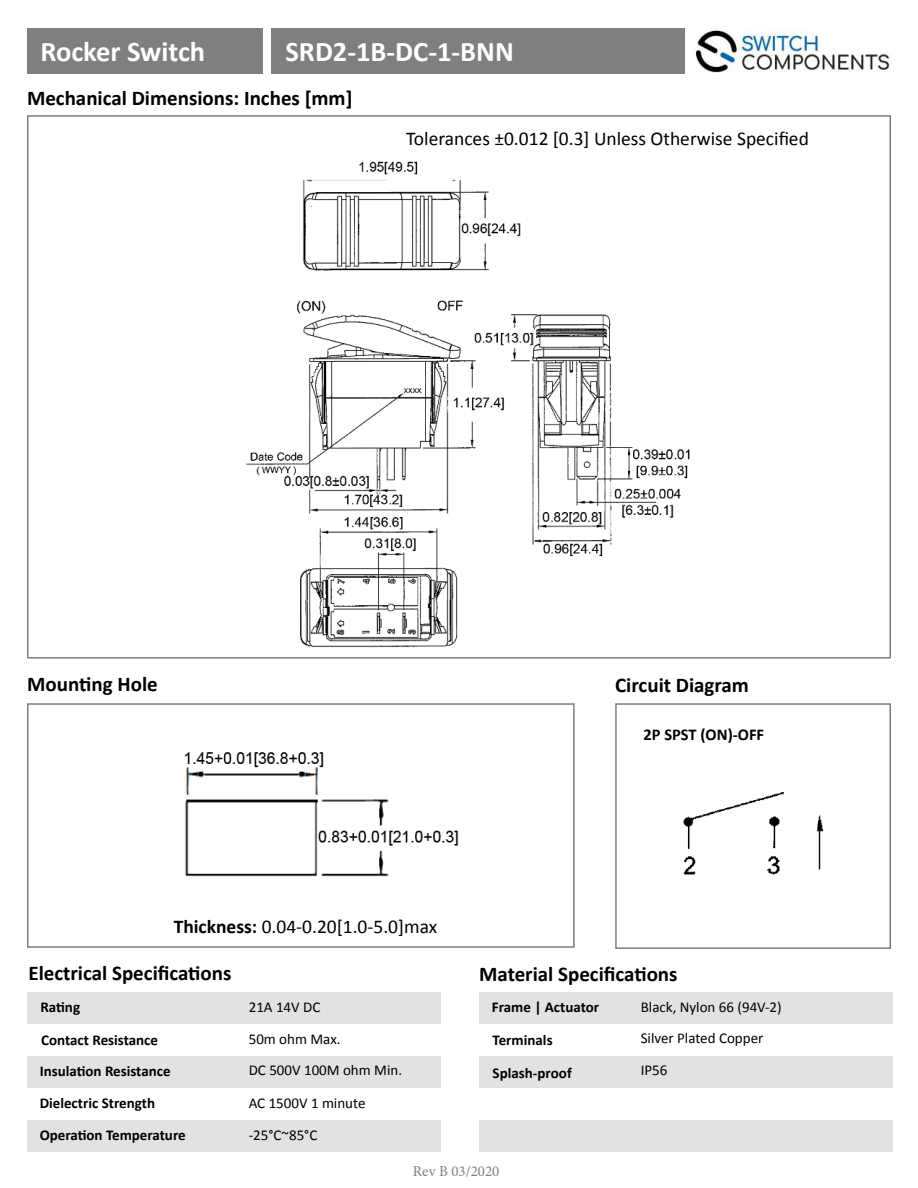
<style>
.page{position:relative;width:918px;height:1188px;background:#fff}
.page>*{position:absolute;margin:0;border:0;box-sizing:border-box;transform-origin:0 0}
.t1{font:700 28.5px "Calibri";color:#fff}
.t2{font:700 21px "Calibri";color:#000}
.t3{font:19.5px "Calibri";color:#000}
.t4{font:700 16.5px "Calibri";color:#000}
.t5{font:700 15px/32.1px "Calibri";color:#000}
.t6{font:15px/32.1px "Calibri";color:#000}
.t7{font:15px "Minion Pro";color:#7f7f7f}
.s1{font-weight:700}
</style>
<div class="page">
<img style="left:695px;top:30px;width:196px;height:43px">
<div style="left:27px;top:29px;width:236px;height:45px;background:#7f7f7f"></div>
<div style="left:27px;top:703px;width:548px;height:245px;border:2px solid #7f7f7f"></div>
<div style="left:615px;top:703px;width:276px;height:246px;border:2px solid #7f7f7f"></div>
<div style="left:27px;top:992px;width:414px;height:31px;background:#e2e2e2"></div>
<div style="left:479px;top:992px;width:414px;height:31px;background:#e2e2e2"></div>
<div style="left:27px;top:1056px;width:414px;height:32px;background:#e2e2e2"></div>
<div style="left:479px;top:1056px;width:414px;height:32px;background:#e2e2e2"></div>
<div style="left:27px;top:1120px;width:414px;height:32px;background:#e2e2e2"></div>
<div style="left:479px;top:1120px;width:414px;height:32px;background:#e2e2e2"></div>
<div style="left:271px;top:28px;width:414px;height:46px;background:#7f7f7f"></div>
<img style="left:184px;top:752px;width:275px;height:125px">
<img style="left:683px;top:792px;width:141px;height:83px">
<img style="left:246px;top:161px;width:444px;height:486px">
<h1 class="t1" style="left:40px;top:31px;width:166px">Rocker Switch</h1>
<h1 class="t1" style="left:286px;top:31px;width:230px">SRD2-1B-DC-1-BNN</h1>
<h2 class="t2" style="left:27px;top:90px;width:327px">Mechanical Dimensions: Inches [mm]</h2>
<h3 class="t3" style="left:406px;top:126px;width:404px">Tolerances ±0.012 [0.3] Unless Otherwise Speci昀椀ed</h3>
<h2 class="t2" style="left:27px;top:669px;width:132px">Moun琀椀ng Hole</h2>
<h2 class="t2" style="left:615px;top:671px;width:135px">Circuit Diagram</h2>
<h3 class="t3" style="left:174px;top:919px;width:265px"><span class="s1">Thickness:</span> 0.04-0.20[1.0-5.0]max</h3>
<p class="t4" style="left:644px;top:728px;width:122px">2P SPST (ON)-OFF</p>
<h2 class="t2" style="left:29px;top:958px;width:205px">Electrical Speci昀椀ca琀椀ons</h2>
<h2 class="t2" style="left:479px;top:959px;width:200px">Material Speci昀椀ca琀椀ons</h2>
<p class="t5" style="left:40px;top:990px;width:119px;line-height:33px">Ra琀椀ng<br>Contact Resistance</p>
<p class="t5" style="left:40px;top:1055px;width:148px">Insula琀椀on Resistance<br>Dielectric Strength<br>Opera琀椀on Temperature</p>
<p class="t6" style="left:249px;top:992px;width:73px">21A 14V DC</p>
<p class="t6" style="left:249px;top:1024px;width:93px">50m ohm Max.</p>
<p class="t6" style="left:249px;top:1055px;width:155px">DC 500V 100M ohm Min.</p>
<p class="t6" style="left:249px;top:1089px;width:118px">AC 1500V 1 minute -25°C~85°C</p>
<p class="t5" style="left:492px;top:992px;width:109px">Frame | Actuator</p>
<p class="t6" style="left:641px;top:992px;width:143px">Black, Nylon 66 (94V-2)</p>
<p class="t5" style="left:493px;top:1025px;width:81px;line-height:32.7px">Terminals<br>Splash-proof</p>
<p class="t6" style="left:641px;top:1021px;width:124px;line-height:32.7px">Silver Plated Copper<br>IP56</p>
<p class="t7" style="left:413px;top:1162px;width:88px">Rev B 03/2020</p>
</div>
